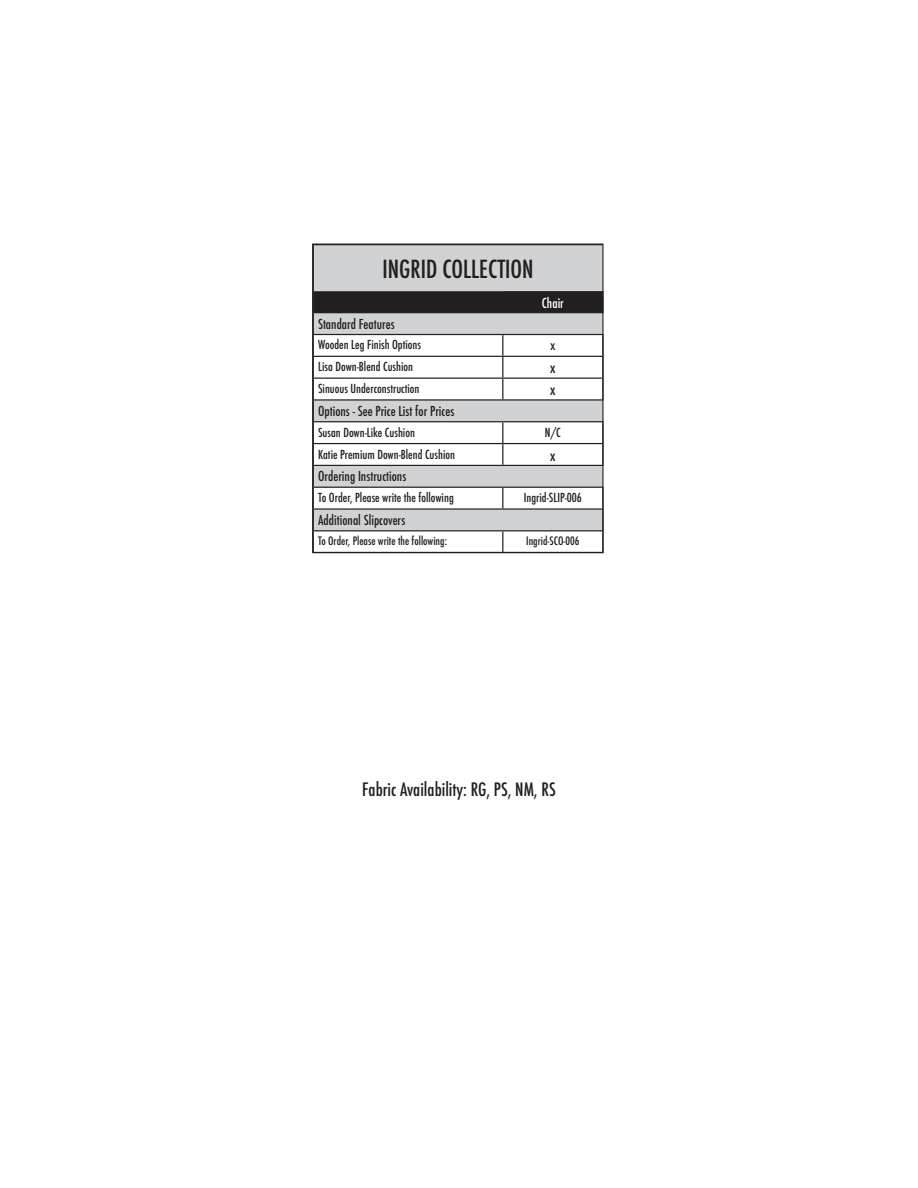
<style>
.page{position:relative;width:918px;height:1188px;background:#fff}
.page>*{position:absolute;margin:0;border:0;box-sizing:border-box;transform-origin:0 0}
.t1{font:500 condensed 24.3px "Futura";color:#231f20}
.t2{font:500 condensed 18px "Futura";color:#231f20}
.t3{font:500 condensed 14.55px "Futura";color:#231f20}
.t4{font:500 condensed 13.35px "Futura";color:#231f20}
.t5{font:500 condensed 13.35px "Futura";color:#fff}
.t6{font:500 condensed 13.05px "Futura";color:#231f20}
.t7{font:500 condensed 12.15px "Futura";color:#231f20}
.t8{font:500 condensed 11.4px "Futura";color:#231f20}
</style>
<div class="page">
<div style="left:314px;top:246px;width:288px;height:45px;background:#d1d2d4"></div>
<hr style="left:313px;top:291px;width:190px;height:1px;background:#231f20">
<hr style="left:503px;top:291px;width:101px;height:2px;background:#231f20">
<svg style="left:314px;top:292px;width:288px;height:259px"></svg>
<hr style="left:503px;top:399px;width:101px;height:2px;background:#231f20">
<hr style="left:503px;top:421px;width:101px;height:1px;background:#231f20">
<hr style="left:503px;top:465px;width:101px;height:1px;background:#231f20">
<hr style="left:503px;top:487px;width:101px;height:1px;background:#231f20">
<div style="left:312px;top:244px;width:292px;height:309px;border:1px solid #231f20"></div>
<p class="t1" style="left:383px;top:254px;width:152px">INGRID COLLECTION</p>
<p class="t5" style="left:542px;top:294px;width:24px">Chair</p>
<p class="t4" style="left:318px;top:315px;width:78px">Standard Features</p>
<p class="t7" style="left:318px;top:337px;width:104px">Wooden Leg Finish Options</p>
<p class="t6" style="left:550px;top:337px;width:6px">x</p>
<p class="t7" style="left:318px;top:359px;width:97px">Lisa Down-Blend Cushion</p>
<p class="t3" style="left:550px;top:359px;width:7px">x</p>
<p class="t7" style="left:318px;top:381px;width:103px">Sinuous Underconstruction</p>
<p class="t3" style="left:550px;top:380px;width:7px">x</p>
<p class="t4" style="left:318px;top:402px;width:138px">Options - See Price List for Prices</p>
<p class="t7" style="left:318px;top:424px;width:98px">Susan Down-Like Cushion</p>
<p class="t7" style="left:545px;top:424px;width:17px">N/C</p>
<p class="t7" style="left:318px;top:446px;width:138px">Katie Premium Down-Blend Cushion</p>
<p class="t3" style="left:550px;top:446px;width:7px">x</p>
<p class="t4" style="left:318px;top:468px;width:90px">Ordering Instructions</p>
<p class="t7" style="left:318px;top:490px;width:137px">To Order, Please write the following</p>
<p class="t7" style="left:524px;top:490px;width:60px">Ingrid-SLIP-006</p>
<p class="t4" style="left:318px;top:511px;width:89px">Additional Slipcovers</p>
<p class="t8" style="left:318px;top:534px;width:130px">To Order, Please write the following:</p>
<p class="t8" style="left:526px;top:534px;width:55px">Ingrid-SCO-006</p>
<p class="t2" style="left:362px;top:777px;width:195px">Fabric Availability: RG, PS, NM, RS</p>
</div>
